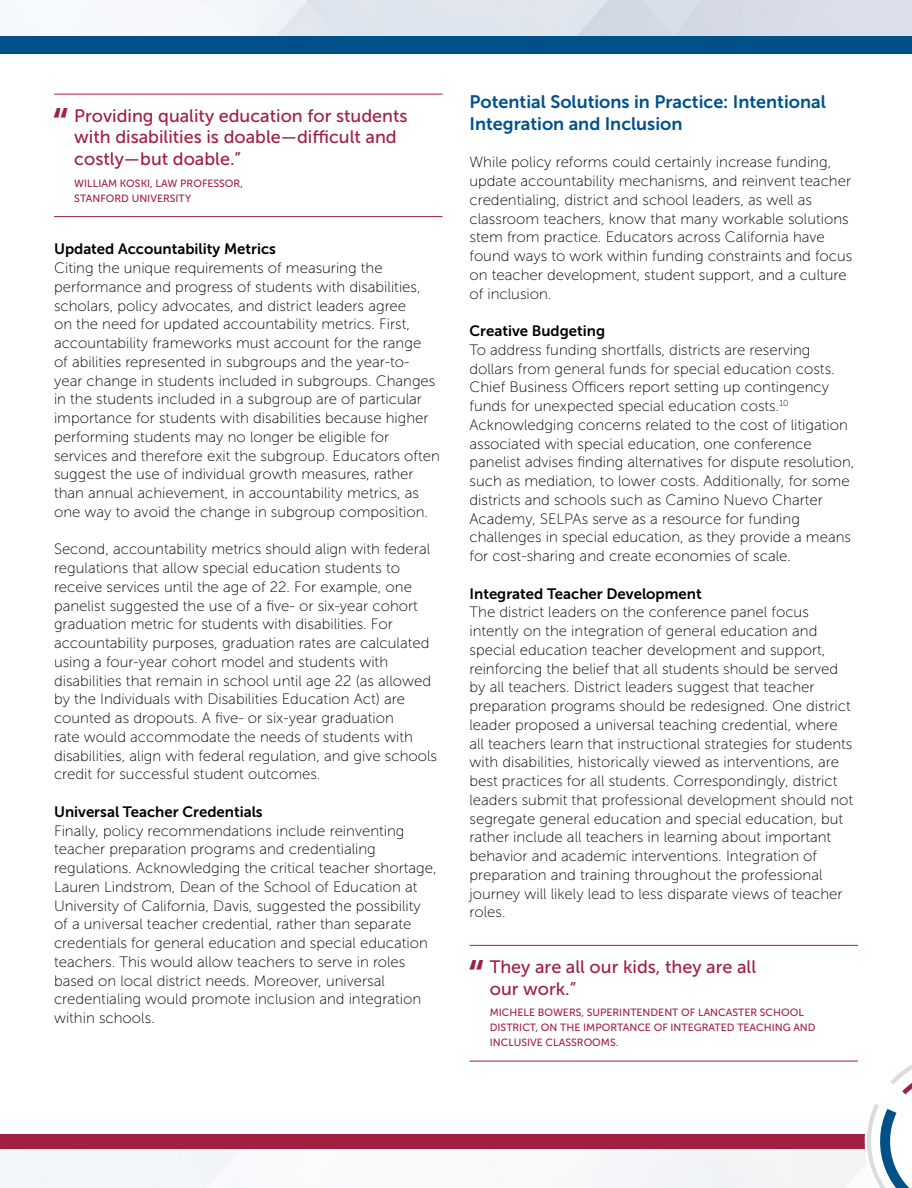
<style>
.page{position:relative;width:912px;height:1188px;background:#fff}
.page>*{position:absolute;margin:0;border:0;box-sizing:border-box;transform-origin:0 0}
.t1{font:48.75px "Museo Sans 500";color:#a11f41}
.t2{font:18px/21.8px "Museo Sans 500";color:#a11f41}
.Subhead_1{font:18px/21.8px "Museo Sans 700";color:#00518a}
.Body{font:15px/18.8px "Museo Sans 100";color:#000}
.Subhead_2{font:15px "Museo Sans 700";color:#000}
.Quote_Speaker{font:10.5px/15px "Museo Sans 500";color:#a11f41}
</style>
<div class="page">
<img style="left:0;top:0;width:911px;height:1188px">
<div style="left:0;top:37px;width:911px;height:17px;background:#00518a"></div>
<div style="left:0;top:1134px;width:911px;height:14px;background:#a11f41"></div>
<svg style="left:858px;top:1039px;width:53px;height:149px"></svg>
<hr style="left:54px;top:94px;width:388px;height:1px;background:#a11f41">
<hr style="left:54px;top:216px;width:388px;height:1px;background:#a11f41">
<hr style="left:469px;top:945px;width:388px;height:1px;background:#a11f41">
<hr style="left:469px;top:1061px;width:388px;height:1px;background:#a11f41">
<p class="t1" style="left:52px;top:100px;width:20px">“</p>
<p class="t2" style="left:74px;top:104px;width:335px">Providing quality education for students with disabilities is doable—difficult and costly—but doable.”</p>
<p class="Quote_Speaker" style="left:74px;top:176px;width:170px">WILLIAM KOSKI, LAW PROFESSOR,<br>STANFORD UNIVERSITY</p>
<p class="Subhead_2" style="left:54px;top:241px;width:223px">Updated Accountability Metrics</p>
<p class="Body" style="left:54px;top:259px;width:387px">Citing the unique requirements of measuring the performance and progress of students with disabilities, scholars, policy advocates, and district leaders agree<br>on the need for updated accountability metrics. First, accountability frameworks must account for the range<br>of abilities represented in subgroups and the year-to&shy;year change in students included in subgroups. Changes in the students included in a subgroup are of particular importance for students with disabilities because higher performing students may no longer be eligible for services and therefore exit the subgroup. Educators often suggest the use of individual growth measures, rather than annual achievement, in accountability metrics, as one way to avoid the change in subgroup composition.</p>
<p class="Body" style="left:54px;top:540px;width:384px">Second, accountability metrics should align with federal regulations that allow special education students to receive services until the age of 22. For example, one panelist suggested the use of a five- or six-year cohort graduation metric for students with disabilities. For accountability purposes, graduation rates are calculated using a four-year cohort model and students with disabilities that remain in school until age 22 (as allowed by the Individuals with Disabilities Education Act) are counted as dropouts. A five- or six-year graduation<br>rate would accommodate the needs of students with disabilities, align with federal regulation, and give schools credit for successful student outcomes.</p>
<p class="Subhead_2" style="left:54px;top:803px;width:210px">Universal Teacher Credentials</p>
<p class="Body" style="left:54px;top:821px;width:384px">Finally, policy recommendations include reinventing teacher preparation programs and credentialing regulations. Acknowledging the critical teacher shortage, Lauren Lindstrom, Dean of the School of Education at University of California, Davis, suggested the possibility of a universal teacher credential, rather than separate credentials for general education and special education teachers. This would allow teachers to serve in roles based on local district needs. Moreover, universal credentialing would promote inclusion and integration within schools.</p>
<p class="Subhead_1" style="left:469px;top:91px;width:358px">Potential Solutions in Practice: Intentional<br>Integration and Inclusion</p>
<p class="Body" style="left:469px;top:153px;width:384px">While policy reforms could certainly increase funding, update accountability mechanisms, and reinvent teacher credentialing, district and school leaders, as well as classroom teachers, know that many workable solutions stem from practice. Educators across California have found ways to work within funding constraints and focus on teacher development, student support, and a culture of inclusion.</p>
<p class="Subhead_2" style="left:469px;top:322px;width:137px">Creative Budgeting</p>
<p class="Body" style="left:469px;top:340px;width:386px">To address funding shortfalls, districts are reserving dollars from general funds for special education costs.<br>Chief Business Officers report setting up contingency funds for unexpected special education costs.<sup>10<br></sup>Acknowledging concerns related to the cost of litigation associated with special education, one conference panelist advises finding alternatives for dispute resolution, such as mediation, to lower costs. Additionally, for some districts and schools such as Camino Nuevo Charter Academy, SELPAs serve as a resource for funding challenges in special education, as they provide a means for cost-sharing and create economies of scale.</p>
<p class="Subhead_2" style="left:469px;top:585px;width:234px">Integrated Teacher Development</p>
<p class="Body" style="left:469px;top:603px;width:385px">The district leaders on the conference panel focus intently on the integration of general education and special education teacher development and support, reinforcing the belief that all students should be served by all teachers. District leaders suggest that teacher preparation programs should be redesigned. One district leader proposed a universal teaching credential, where all teachers learn that instructional strategies for students with disabilities, historically viewed as interventions, are best practices for all students. Correspondingly, district leaders submit that professional development should not segregate general education and special education, but rather include all teachers in learning about important behavior and academic interventions. Integration of preparation and training throughout the professional journey will likely lead to less disparate views of teacher roles.</p>
<p class="t1" style="left:467px;top:951px;width:20px">“</p>
<p class="t2" style="left:489px;top:956px;width:268px">They are all our kids, they are all our work.”</p>
<p class="Quote_Speaker" style="left:489px;top:1005px;width:327px">MICHELE BOWERS, SUPERINTENDENT OF LANCASTER SCHOOL<br>DISTRICT, ON THE IMPORTANCE OF INTEGRATED TEACHING AND<br>INCLUSIVE CLASSROOMS.</p>
</div>
